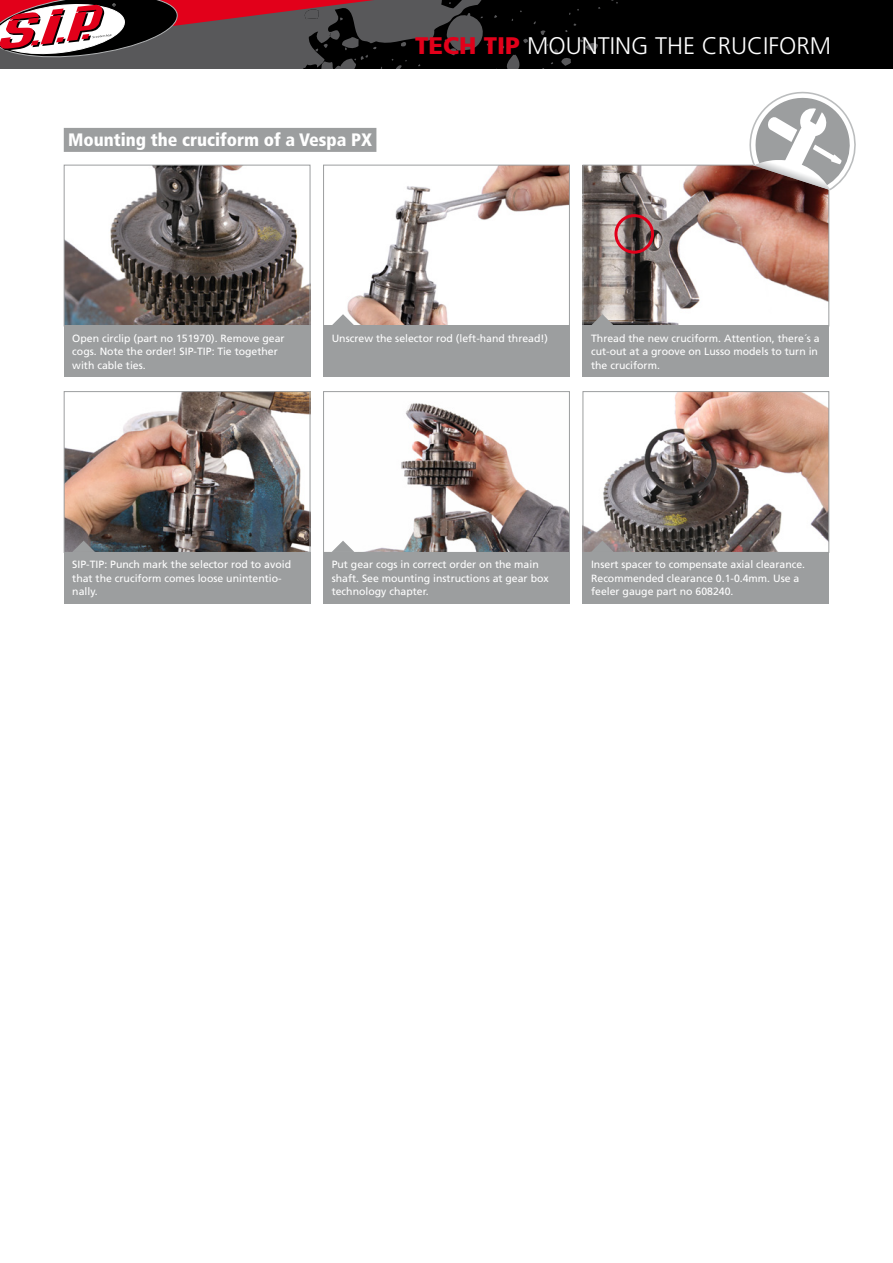
<style>
.page{position:relative;width:893px;height:1263px;background:#fff}
.page>*{position:absolute;margin:0;border:0;box-sizing:border-box;transform-origin:0 0}
.t1{font:300 24px "Frutiger LT Std";color:#fff}
.t2{font:900 condensed 18px "Frutiger LT Std";color:#fff}
.t3{font:10.5px/13.5px "Frutiger LT Std";color:#fff}
.s1{font-weight:900;color:#e2001a}
</style>
<div class="page">
<img style="left:66px;top:167px;width:242px;height:157px">
<div style="left:64px;top:165px;width:246px;height:161px;border:1px solid #9c9e9f"></div>
<img style="left:347px;top:167px;width:221px;height:157px">
<div style="left:323px;top:165px;width:247px;height:161px;border:1px solid #9c9e9f"></div>
<img style="left:585px;top:167px;width:242px;height:157px">
<div style="left:583px;top:165px;width:246px;height:161px;border:1px solid #9c9e9f"></div>
<div style="left:614px;top:214px;width:40px;height:40px;border:3px solid #e2001a;border-radius:50%"></div>
<div style="left:323px;top:325px;width:247px;height:52px;background:#9c9e9f"></div>
<div style="left:583px;top:325px;width:246px;height:52px;background:#9c9e9f"></div>
<div style="left:64px;top:325px;width:246px;height:52px;background:#9c9e9f"></div>
<svg style="left:749px;top:92px;width:107px;height:98px"></svg>
<img style="left:754px;top:160px;width:76px;height:30px">
<svg style="left:332px;top:314px;width:22px;height:11px"></svg>
<svg style="left:591px;top:314px;width:23px;height:11px"></svg>
<img style="left:66px;top:393px;width:242px;height:158px">
<div style="left:64px;top:391px;width:246px;height:162px;border:1px solid #9c9e9f"></div>
<img style="left:585px;top:393px;width:242px;height:158px">
<div style="left:583px;top:391px;width:246px;height:162px;border:1px solid #9c9e9f"></div>
<img style="left:368px;top:403px;width:200px;height:148px">
<div style="left:323px;top:391px;width:247px;height:162px;border:1px solid #9c9e9f"></div>
<div style="left:323px;top:552px;width:247px;height:52px;background:#9c9e9f"></div>
<div style="left:583px;top:552px;width:246px;height:52px;background:#9c9e9f"></div>
<div style="left:64px;top:552px;width:246px;height:52px;background:#9c9e9f"></div>
<svg style="left:72px;top:541px;width:23px;height:11px"></svg>
<svg style="left:332px;top:541px;width:22px;height:11px"></svg>
<svg style="left:591px;top:541px;width:23px;height:11px"></svg>
<div style="left:64px;top:128px;width:312px;height:24px;background:#9c9e9f"></div>
<div style="left:0;top:0;width:893px;height:68px;background:#000"></div>
<svg style="left:0;top:0;width:600px;height:68px"></svg>
<h2 class="t2" style="left:68px;top:129px;width:306px">Mounting the cruciform of a Vespa PX</h2>
<h1 class="t1" style="left:415px;top:32px;width:413px"><span class="s1">tech tip</span> MOUNTING THE CRUCIFORM</h1>
<p class="t3" style="left:72px;top:332px;width:214px">Open circlip (part no 151970). Remove gear cogs. Note the order! SIP-TIP: Tie together with cable ties.</p>
<p class="t3" style="left:332px;top:332px;width:218px">Unscrew the selector rod (left-hand thread!)</p>
<p class="t3" style="left:591px;top:332px;width:230px">Thread the new cruciform. Attention, there´s a cut-out at a groove on Lusso models to turn in the cruciform.</p>
<p class="t3" style="left:72px;top:558px;width:220px">SIP-TIP: Punch mark the selector rod to avoid that the cruciform comes loose unintentio&shy;nally.</p>
<p class="t3" style="left:332px;top:558px;width:219px">Put gear cogs in correct order on the main shaft. See mounting instructions at gear box technology chapter.</p>
<p class="t3" style="left:591px;top:558px;width:216px">Insert spacer to compensate axial clearance.<br>Recommended clearance 0.1-0.4mm. Use a feeler gauge part no 608240.</p>
</div>
